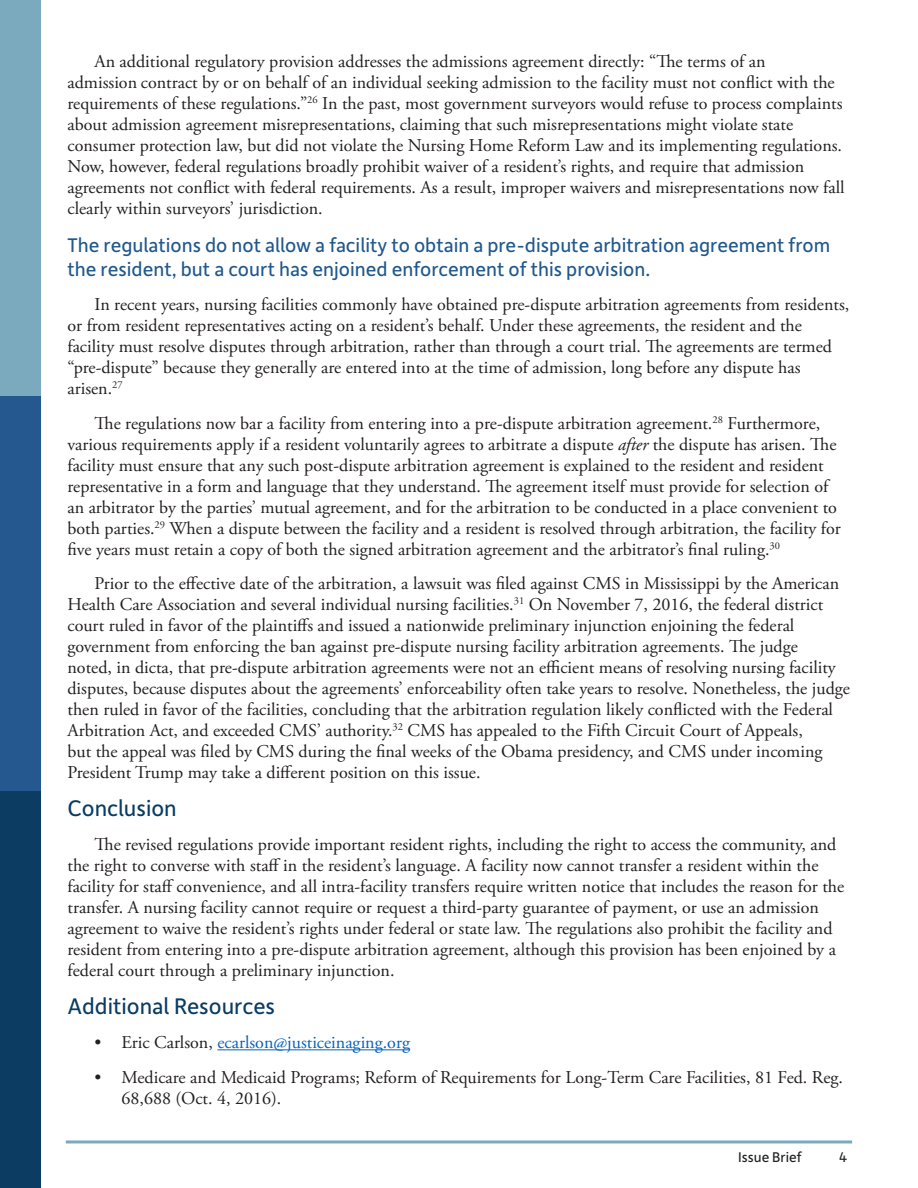
<style>
.page{position:relative;width:918px;height:1188px;background:#fff}
.page>*{position:absolute;margin:0;border:0;box-sizing:border-box;transform-origin:0 0}
.Section_Headers{font:24px "Depot New";color:#0a3c61}
.t1{font:21px/24px "Depot New";color:#1f588d}
.Body_Text{font:18px/21px "Adobe Garamond Pro";color:#231f20}
.t2{font:18px "Adobe Garamond Pro";color:#0563c1}
.t3{font:15px "Depot New";color:#231f20}
.s1{font-style:italic}
.s2{color:#231f20}
</style>
<div class="page">
<hr style="left:67px;top:1140px;width:784px;height:3px;background:#7ba9bd">
<div style="left:0;top:0;width:40px;height:396px;background:#7ba9bd"></div>
<div style="left:0;top:396px;width:40px;height:396px;background:#265890"></div>
<div style="left:0;top:792px;width:40px;height:396px;background:#0c3c61"></div>
<hr style="left:217px;top:1049px;width:193px;height:1px;background:#0563c1">
<p class="Body_Text" style="left:68px;top:51px;width:779px;text-indent:27px">An additional regulatory provision addresses the admissions agreement directly: “The terms of an<br>admission contract by or on behalf of an individual seeking admission to the facility must not conflict with the requirements of these regulations.”<sup>26</sup> In the past, most government surveyors would refuse to process complaints about admission agreement misrepresentations, claiming that such misrepresentations might violate state consumer protection law, but did not violate the Nursing Home Reform Law and its implementing regulations.<br>Now, however, federal regulations broadly prohibit waiver of a resident’s rights, and require that admission agreements not conflict with federal requirements. As a result, improper waivers and misrepresentations now fall clearly within surveyors’ jurisdiction.</p>
<p class="t1" style="left:68px;top:232px;width:764px">The regulations do not allow a facility to obtain a pre-dispute arbitration agreement from the resident, but a court has enjoined enforcement of this provision.</p>
<p class="Body_Text" style="left:68px;top:294px;width:783px;text-indent:27px">In recent years, nursing facilities commonly have obtained pre-dispute arbitration agreements from residents, or from resident representatives acting on a resident’s behalf. Under these agreements, the resident and the facility must resolve disputes through arbitration, rather than through a court trial. The agreements are termed “pre-dispute” because they generally are entered into at the time of admission, long before any dispute has arisen.<sup>27</sup></p>
<p class="Body_Text" style="left:68px;top:413px;width:775px;text-indent:27px">The regulations now bar a facility from entering into a pre-dispute arbitration agreement.<sup>28</sup> Furthermore, various requirements apply if a resident voluntarily agrees to arbitrate a dispute <span class="s1">after</span> the dispute has arisen. The facility must ensure that any such post-dispute arbitration agreement is explained to the resident and resident representative in a form and language that they understand. The agreement itself must provide for selection of an arbitrator by the parties’ mutual agreement, and for the arbitration to be conducted in a place convenient to both parties.<sup>29</sup> When a dispute between the facility and a resident is resolved through arbitration, the facility for five years must retain a copy of both the signed arbitration agreement and the arbitrator’s final ruling.<sup>30</sup></p>
<p class="Body_Text" style="left:68px;top:573px;width:784px;text-indent:27px">Prior to the effective date of the arbitration, a lawsuit was filed against CMS in Mississippi by the American Health Care Association and several individual nursing facilities.<sup>31</sup> On November 7, 2016, the federal district court ruled in favor of the plaintiffs and issued a nationwide preliminary injunction enjoining the federal government from enforcing the ban against pre-dispute nursing facility arbitration agreements. The judge<br>noted, in dicta, that pre-dispute arbitration agreements were not an efficient means of resolving nursing facility disputes, because disputes about the agreements’ enforceability often take years to resolve. Nonetheless, the judge then ruled in favor of the facilities, concluding that the arbitration regulation likely conflicted with the Federal Arbitration Act, and exceeded CMS’ authority.<sup>32</sup> CMS has appealed to the Fifth Circuit Court of Appeals,<br>but the appeal was filed by CMS during the final weeks of the Obama presidency, and CMS under incoming President Trump may take a different position on this issue.</p>
<p class="Section_Headers" style="left:68px;top:792px;width:111px">Conclusion</p>
<p class="Body_Text" style="left:68px;top:834px;width:778px;text-indent:27px">The revised regulations provide important resident rights, including the right to access the community, and the right to converse with staff in the resident’s language. A facility now cannot transfer a resident within the facility for staff convenience, and all intra-facility transfers require written notice that includes the reason for the transfer. A nursing facility cannot require or request a third-party guarantee of payment, or use an admission agreement to waive the resident’s rights under federal or state law. The regulations also prohibit the facility and resident from entering into a pre-dispute arbitration agreement, although this provision has been enjoined by a federal court through a preliminary injunction.</p>
<p class="Section_Headers" style="left:68px;top:990px;width:209px">Additional Resources</p>
<p class="t2" style="left:94px;top:1032px;width:317px"><span class="s2">• Eric Carlson,</span> ecarlson@justiceinaging.org</p>
<p class="Body_Text" style="left:122px;top:1067px;width:723px;text-indent:-27px">• Medicare and Medicaid Programs; Reform of Requirements for Long-Term Care Facilities, 81 Fed. Reg.<br>68,688 (Oct. 4, 2016).</p>
<p class="t3" style="left:738px;top:1147px;width:65px">Issue Brief</p>
<p class="t3" style="left:839px;top:1147px;width:10px">4</p>
</div>
